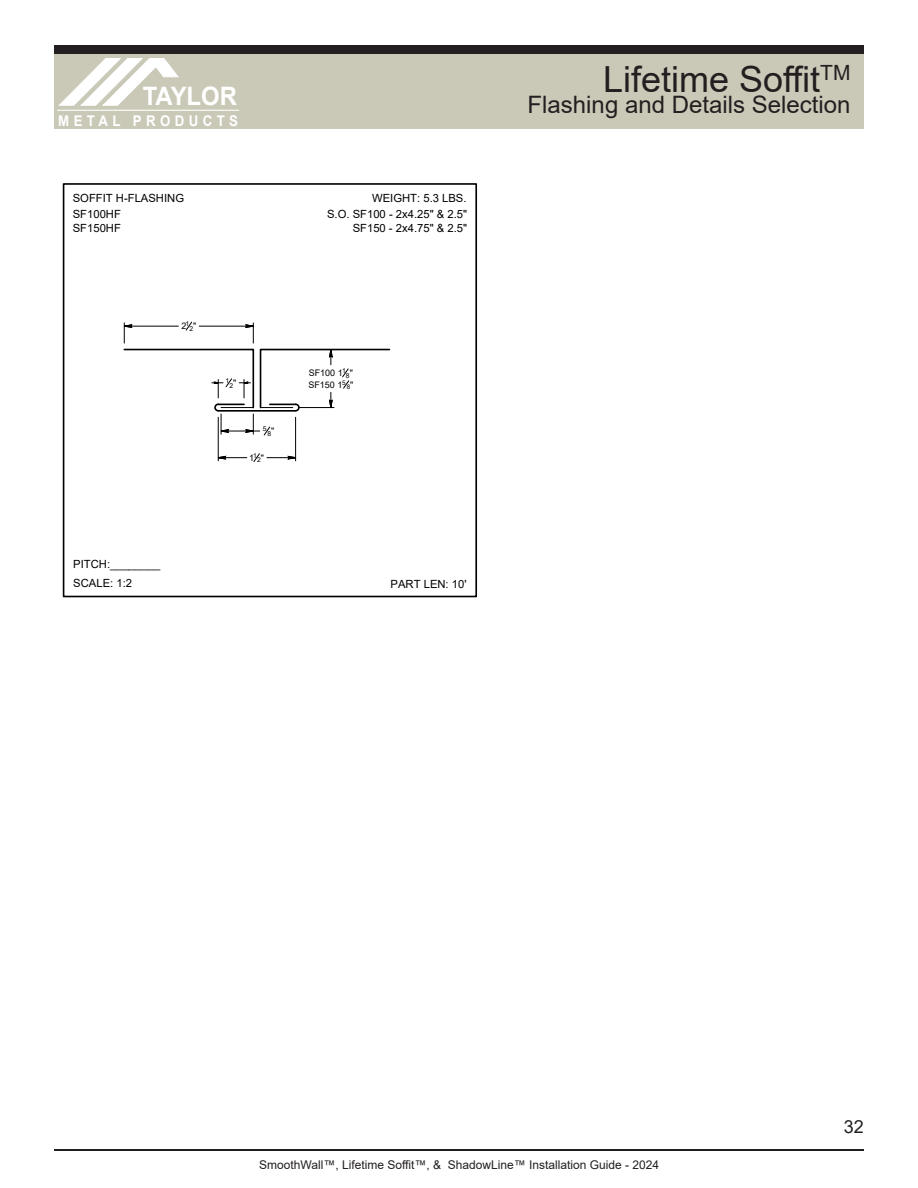
<style>
.page{position:relative;width:918px;height:1188px;background:#fff}
.page>*{position:absolute;margin:0;border:0;box-sizing:border-box;transform-origin:0 0}
.t1{font:36px "Arial";color:#231f20}
.t2{font:700 25.35px "Arial";color:#fff;scale:.94 1}
.t3{font:24px "Arial";color:#231f20}
.t4{font:18px "Arial";color:#231f20}
.t5{font:700 14.7px "Arial";letter-spacing:.33em;color:#fff;scale:.9 1}
.t6{font:12px "Arial";color:#231f20}
.t7{font:11.25px/16.2px "Arial";color:#000}
.t8{font:9px "Arial";color:#000}
.t9{font:6.75px "Arial";color:#000}
.t10{font:6.3px "Arial";color:#000}
</style>
<div class="page">
<div style="left:54px;top:54px;width:810px;height:74px;background:#cac9b8"></div>
<div style="left:54px;top:46px;width:810px;height:8px;background:#231f20"></div>
<svg style="left:59px;top:58px;width:119px;height:47px"></svg>
<hr style="left:57px;top:110px;width:182px;height:1px;background:#fff">
<hr style="left:54px;top:1150px;width:810px;height:1px;background:#231f20">
<hr style="left:218px;top:417px;width:1px;height:44px;background:#000">
<hr style="left:295px;top:417px;width:1px;height:44px;background:#000">
<svg style="left:217px;top:456px;width:30px;height:4px"></svg>
<svg style="left:267px;top:456px;width:30px;height:4px"></svg>
<svg style="left:253px;top:453px;width:7px;height:9px"></svg>
<svg style="left:123px;top:321px;width:268px;height:115px"></svg>
<div style="left:63px;top:183px;width:414px;height:414px;border:2px solid #000"></div>
<h2 class="t2" style="left:143px;top:79px;width:102px">TAYLOR</h2>
<h3 class="t5" style="left:58px;top:111px;width:201px">METAL PRODUCTS</h3>
<p class="t7" style="left:73px;top:190px;width:113px">SOFFIT H-FLASHING<br>SF100HF</p>
<p class="t7" style="left:73px;top:220px;width:50px">SF150HF</p>
<p class="t7" style="left:372px;top:190px;width:96px">WEIGHT: 5.3 LBS.</p>
<p class="t7" style="left:327px;top:208px;width:142px;line-height:13.6px;text-align:right">S.O. SF100 - 2x4.25" &amp; 2.5"<br>SF150 - 2x4.75" &amp; 2.5"</p>
<p class="t8" style="left:181px;top:320px;width:9px">2<sup>1</sup></p>
<p class="t9" style="left:190px;top:324px;width:8px">2<sup>"</sup></p>
<p class="t9" style="left:226px;top:376px;width:5px">1</p>
<p class="t9" style="left:229px;top:381px;width:8px">2<sup>"</sup></p>
<p class="t9" style="left:263px;top:424px;width:5px">5</p>
<p class="t9" style="left:267px;top:429px;width:8px">8<sup>"</sup></p>
<p class="t8" style="left:249px;top:451px;width:10px">1<sup>1</sup></p>
<p class="t9" style="left:257px;top:455px;width:8px">2<sup>"</sup></p>
<p class="t8" style="left:309px;top:367px;width:39px">SF100 1<sup>1</sup></p>
<p class="t9" style="left:346px;top:371px;width:8px">8<sup>"</sup></p>
<p class="t8" style="left:308px;top:378px;width:39px">SF150 1<sup>5</sup></p>
<p class="t10" style="left:347px;top:383px;width:8px">8<sup>"</sup></p>
<p class="t7" style="left:73px;top:556px;width:88px">PITCH:________</p>
<p class="t7" style="left:73px;top:575px;width:60px">SCALE: 1:2</p>
<p class="t7" style="left:391px;top:575px;width:77px">PART LEN: 10'</p>
<p class="t1" style="left:603px;top:54px;width:249px">Lifetime Soffit<sup>TM</sup></p>
<p class="t3" style="left:528px;top:88px;width:324px">Flashing and Details Selection</p>
<p class="t6" style="left:259px;top:1157px;width:402px">SmoothWall™, Lifetime Soffit™, &amp; ShadowLine™ Installation Guide - 2024</p>
<p class="t4" style="left:844px;top:1114px;width:22px">32</p>
</div>
